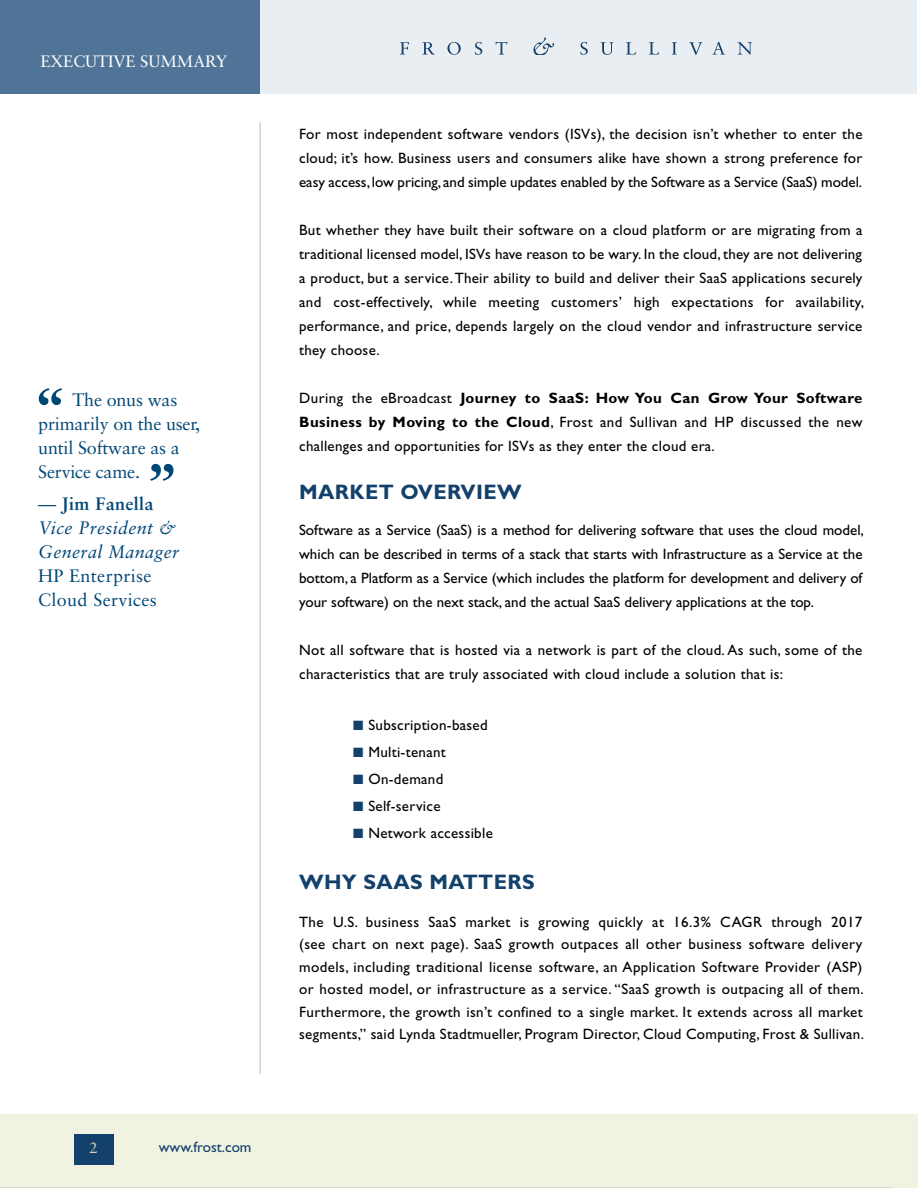
<style>
.page{position:relative;width:918px;height:1188px;background:#fff}
.page>*{position:absolute;margin:0;border:0;box-sizing:border-box;transform-origin:0 0}
.t1{font:700 60px "Sabon";color:#004776}
.t2{font:700 21px "Gill Sans";letter-spacing:.02em;color:#13416b}
.t3{font:18px/24px "Sabon";letter-spacing:-.01em;color:#004776}
.t4{font:italic 18px/24px "Sabon";letter-spacing:.02em;color:#004776}
.t5{font:18px/24px "Sabon";letter-spacing:.02em;color:#004776}
.t6{font:16.5px "Sabon";color:#fff}
.t7{font:15px/24px "Gill Sans";letter-spacing:.02em;color:#000;text-align:justify}
.t8{font:15px "Gill Sans";color:#13416b}
.t9{font:15px "Sabon";color:#d6d5b6}
.s1{font-style:normal}
.s2{font-weight:700;font-style:normal}
.s3{font-weight:700}
.s4{color:#13416b}
</style>
<div class="page">
<div style="left:0;top:1114px;width:917px;height:73px;background:#f1f3e2"></div>
<div style="left:74px;top:1134px;width:40px;height:30px;background:#13416b"></div>
<hr style="left:260px;top:122px;width:1px;height:952px;background:#b0bacb">
<hr style="left:0;top:1187px;width:893px;height:1px;background:#13416b">
<div style="left:0;top:0;width:261px;height:94px;background:#507497"></div>
<div style="left:260px;top:0;width:657px;height:94px;background:#e8eef1"></div>
<svg style="left:400px;top:42px;width:9px;height:13px"></svg>
<svg style="left:422px;top:42px;width:13px;height:13px"></svg>
<svg style="left:447px;top:42px;width:14px;height:13px"></svg>
<svg style="left:475px;top:42px;width:7px;height:13px"></svg>
<svg style="left:496px;top:42px;width:11px;height:13px"></svg>
<svg style="left:580px;top:42px;width:8px;height:13px"></svg>
<svg style="left:600px;top:42px;width:13px;height:13px"></svg>
<svg style="left:626px;top:42px;width:10px;height:13px"></svg>
<svg style="left:649px;top:42px;width:10px;height:13px"></svg>
<svg style="left:672px;top:42px;width:5px;height:13px"></svg>
<svg style="left:689px;top:42px;width:13px;height:13px"></svg>
<svg style="left:712px;top:42px;width:13px;height:13px"></svg>
<svg style="left:737px;top:42px;width:15px;height:13px"></svg>
<svg style="left:533px;top:38px;width:21px;height:17px"></svg>
<p class="t6" style="left:40px;top:54px;width:189px">EXECUTIVE SUMMARY</p>
<h1 class="t1" style="left:34px;top:384px;width:35px">“</h1>
<p class="t3" style="left:38px;top:389px;width:164px;text-indent:34px">The onus was primarily on the user, until Software as a<br>Service came.</p>
<p class="t4" style="left:38px;top:493px;width:142px"><span class="s1">—</span> <span class="s2">Jim Fanella<br></span>Vice President &amp;<br>General Manager</p>
<p class="t5" style="left:38px;top:565px;width:120px">HP Enterprise<br>Cloud Services</p>
<h1 class="t1" style="left:145px;top:460px;width:35px">”</h1>
<p class="t9" style="left:90px;top:1141px;width:10px">2</p>
<p class="t8" style="left:159px;top:1141px;width:94px">www.frost.com</p>
<p class="t7" style="left:299px;top:124px;width:565px">For most independent software vendors (ISVs), the decision isn’t whether to enter the cloud; it’s how. Business users and consumers alike have shown a strong preference for easy access, low pricing, and simple updates enabled by the Software as a Service (SaaS) model.</p>
<p class="t7" style="left:299px;top:220px;width:566px;text-align:left">But whether they have built their software on a cloud platform or are migrating from a traditional licensed model, ISVs have reason to be wary. In the cloud, they are not delivering a product, but a service. Their ability to build and deliver their SaaS applications securely and cost-effectively, while meeting customers’ high expectations for availability, performance, and price, depends largely on the cloud vendor and infrastructure service they choose.</p>
<p class="t7" style="left:299px;top:388px;width:565px">During the eBroadcast <span class="s3">Journey to SaaS: How You Can Grow Your Software Business by Moving to the Cloud</span>, Frost and Sullivan and HP discussed the new challenges and opportunities for ISVs as they enter the cloud era.</p>
<h2 class="t2" style="left:299px;top:484px;width:224px">MARKET OVERVIEW</h2>
<p class="t7" style="left:299px;top:520px;width:566px">Software as a Service (SaaS) is a method for delivering software that uses the cloud model, which can be described in terms of a stack that starts with Infrastructure as a Service at the bottom, a Platform as a Service (which includes the platform for development and delivery of your software) on the next stack, and the actual SaaS delivery applications at the top.</p>
<p class="t7" style="left:299px;top:640px;width:565px">Not all software that is hosted via a network is part of the cloud. As such, some of the characteristics that are truly associated with cloud include a solution that is:</p>
<p class="t7" style="left:353px;top:715px;width:136px"><span class="s4">■</span> Subscription-based</p>
<p class="t7" style="left:353px;top:742px;width:94px"><span class="s4">■</span> Multi-tenant</p>
<p class="t7" style="left:353px;top:769px;width:92px"><span class="s4">■</span> On-demand</p>
<p class="t7" style="left:353px;top:796px;width:89px"><span class="s4">■</span> Self-service</p>
<p class="t7" style="left:353px;top:823px;width:141px"><span class="s4">■</span> Network accessible</p>
<h2 class="t2" style="left:299px;top:874px;width:237px">WHY SAAS MATTERS</h2>
<p class="t7" style="left:299px;top:912px;width:566px;line-height:22.5px">The U.S. business SaaS market is growing quickly at 16.3% CAGR through 2017 (see chart on next page). SaaS growth outpaces all other business software delivery models, including traditional license software, an Application Software Provider (ASP) or hosted model, or infrastructure as a service. “SaaS growth is outpacing all of them.<br>Furthermore, the growth isn’t confined to a single market. It extends across all market segments,” said Lynda Stadtmueller, Program Director, Cloud Computing, Frost &amp; Sullivan.</p>
</div>
